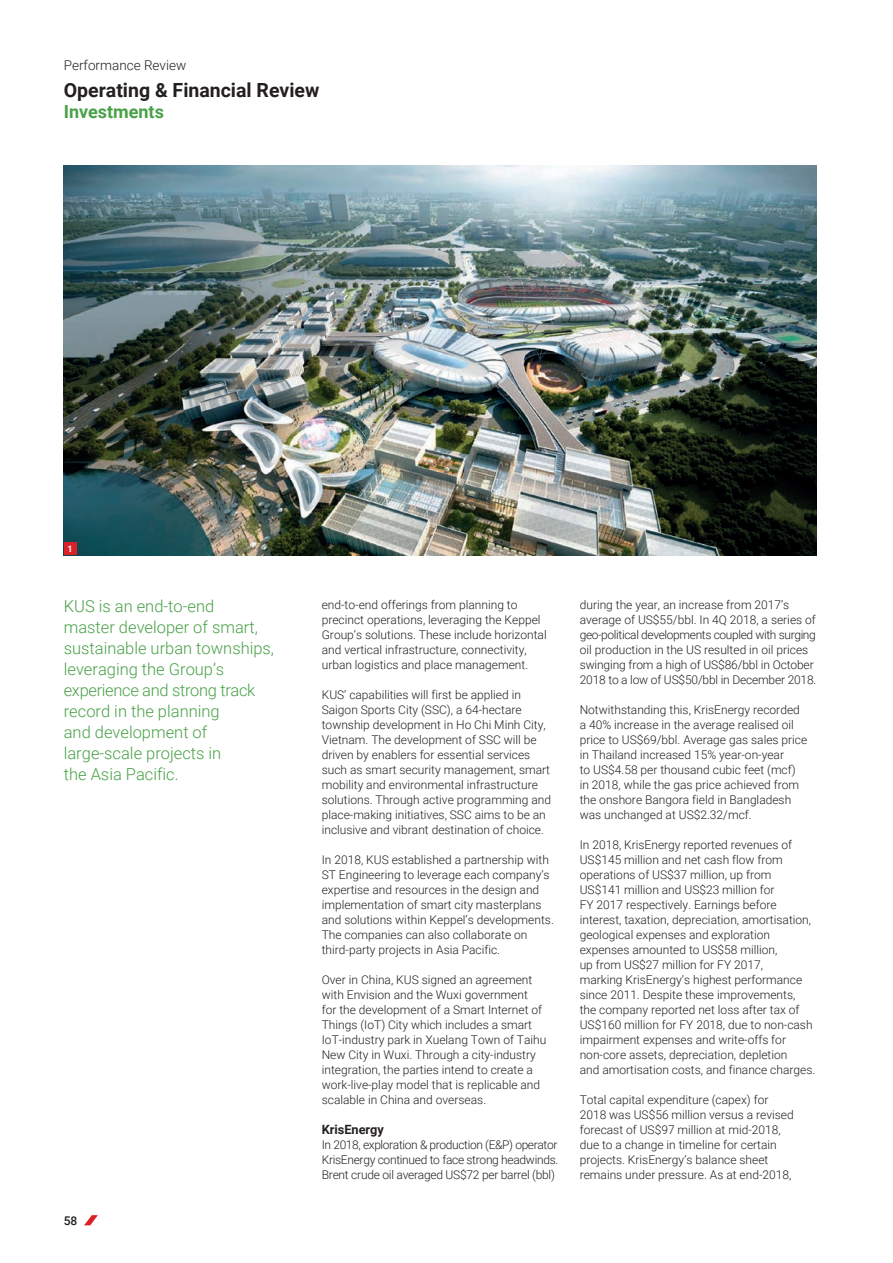
<style>
.page{position:relative;width:893px;height:1263px;background:#fff}
.page>*{position:absolute;margin:0;border:0;box-sizing:border-box;transform-origin:0 0}
.Page_Title_Cont{font:700 19.5px "Roboto";color:#231f20}
.Page-Title_L1{font:700 18px "Roboto";color:#49a147}
.Pull-Out-Text{font:300 16.5px/21px "Roboto";color:#49a147}
.Running-Header{font:300 13.5px "Roboto";color:#231f20}
.Heading-1{font:700 12.75px "Roboto";color:#231f20}
.Bodytext{font:300 12px/15px "Roboto";color:#231f20}
.t1{font:500 12px "Roboto";color:#231f20}
.Caption_No{font:700 9px "Roboto";color:#fff}
</style>
<div class="page">
<img style="left:64px;top:165px;width:752px;height:390px">
<div style="left:64px;top:542px;width:13px;height:13px;background:#da2128"></div>
<svg style="left:84px;top:1215px;width:14px;height:10px"></svg>
<p class="Running-Header" style="left:64px;top:55px;width:124px">Performance Review</p>
<p class="Page_Title_Cont" style="left:64px;top:76px;width:257px">Operating &amp; Financial Review</p>
<p class="Page-Title_L1" style="left:64px;top:99px;width:102px">Investments</p>
<p class="Caption_No" style="left:68px;top:542px;width:7px">1</p>
<p class="Pull-Out-Text" style="left:64px;top:595px;width:212px">KUS is an end-to-end<br>master developer of smart, sustainable urban townships, leveraging the Group’s experience and strong track record in the planning<br>and development of large-scale projects in<br>the Asia Pacific.</p>
<p class="t1" style="left:64px;top:1212px;width:15px">58</p>
<p class="Bodytext" style="left:322px;top:597px;width:226px">end-to-end offerings from planning to precinct operations, leveraging the Keppel Group’s solutions. These include horizontal and vertical infrastructure, connectivity, urban logistics and place management.</p>
<p class="Bodytext" style="left:322px;top:687px;width:231px">KUS’ capabilities will first be applied in Saigon Sports City (SSC), a 64-hectare township development in Ho Chi Minh City, Vietnam. The development of SSC will be driven by enablers for essential services such as smart security management, smart mobility and environmental infrastructure solutions. Through active programming and place-making initiatives, SSC aims to be an inclusive and vibrant destination of choice.</p>
<p class="Bodytext" style="left:322px;top:852px;width:234px">In 2018, KUS established a partnership with ST Engineering to leverage each company’s expertise and resources in the design and implementation of smart city masterplans and solutions within Keppel’s developments.<br>The companies can also collaborate on third-party projects in Asia Pacific.</p>
<p class="Bodytext" style="left:322px;top:972px;width:226px">Over in China, KUS signed an agreement with Envision and the Wuxi government<br>for the development of a Smart Internet of Things (IoT) City which includes a smart IoT-industry park in Xuelang Town of Taihu New City in Wuxi. Through a city-industry integration, the parties intend to create a work-live-play model that is replicable and scalable in China and overseas.</p>
<p class="Heading-1" style="left:322px;top:1121px;width:64px">KrisEnergy</p>
<p class="Bodytext" style="left:322px;top:1137px;width:238px;text-align:justify">In 2018, exploration &amp; production (E&amp;P) operator KrisEnergy continued to face strong headwinds.<br>Brent crude oil averaged US$72 per barrel (bbl)</p>
<p class="Bodytext" style="left:580px;top:597px;width:238px">during the year, an increase from 2017’s average of US$55/bbl. In 4Q 2018, a series of geo-political developments coupled with surging oil production in the US resulted in oil prices swinging from a high of US$86/bbl in October 2018 to a low of US$50/bbl in December 2018.</p>
<p class="Bodytext" style="left:580px;top:702px;width:229px">Notwithstanding this, KrisEnergy recorded a 40% increase in the average realised oil price to US$69/bbl. Average gas sales price in Thailand increased 15% year-on-year<br>to US$4.58 per thousand cubic feet (mcf) in 2018, while the gas price achieved from the onshore Bangora field in Bangladesh was unchanged at US$2.32/mcf.</p>
<p class="Bodytext" style="left:580px;top:837px;width:237px">In 2018, KrisEnergy reported revenues of US$145 million and net cash flow from operations of US$37 million, up from US$141 million and US$23 million for<br>FY 2017 respectively. Earnings before interest, taxation, depreciation, amortisation, geological expenses and exploration expenses amounted to US$58 million,<br>up from US$27 million for FY 2017,<br>marking KrisEnergy’s highest performance since 2011. Despite these improvements,<br>the company reported net loss after tax of US$160 million for FY 2018, due to non-cash impairment expenses and write-offs for non-core assets, depreciation, depletion<br>and amortisation costs, and finance charges.</p>
<p class="Bodytext" style="left:580px;top:1092px;width:216px">Total capital expenditure (capex) for 2018 was US$56 million versus a revised forecast of US$97 million at mid-2018, due to a change in timeline for certain projects. KrisEnergy’s balance sheet remains under pressure. As at end-2018,</p>
</div>
